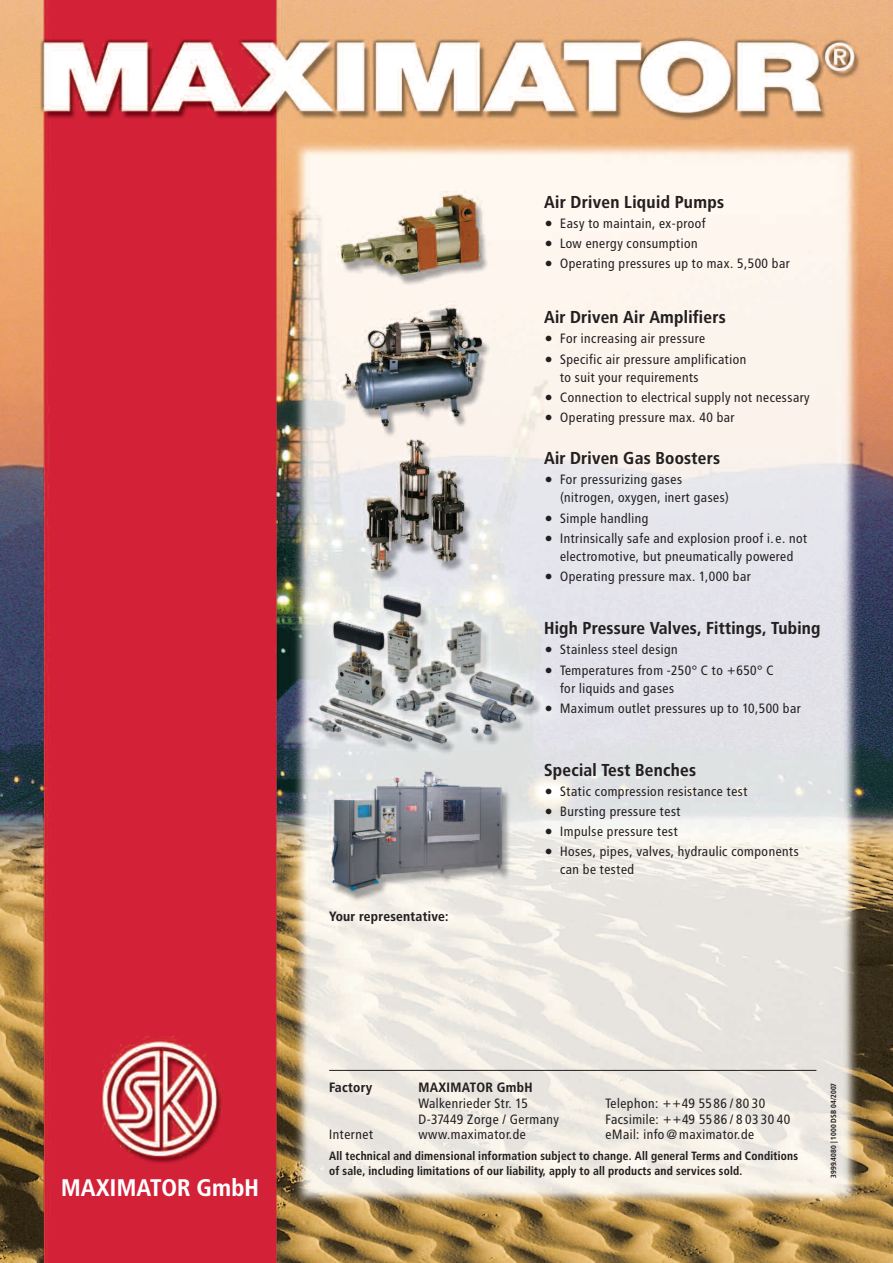
<style>
.page{position:relative;width:893px;height:1263px;background:#fff}
.page>*{position:absolute;margin:0;border:0;box-sizing:border-box;transform-origin:0 0}
.t1{font:700 24px "Transit";letter-spacing:-.015em;color:#fff}
.t2{font:700 17.25px "Transit";letter-spacing:-.005em;color:#231f20}
.t3{font:13.5px/20.1px "Transit";color:#231f20}
.t4{font:700 13.5px "Transit";color:#231f20}
.t5{font:700 12px/15px "Transit";color:#231f20;scale:.95 1}
.t6{font:700 7.5px "Transit";letter-spacing:-.005em;color:#231f20}
</style>
<div class="page">
<img style="left:0;top:0;width:893px;height:1263px">
<hr style="left:329px;top:1070px;width:487px;height:1px;background:#231f20">
<svg style="left:546px;top:220px;width:5px;height:6px"></svg>
<svg style="left:546px;top:240px;width:5px;height:6px"></svg>
<svg style="left:546px;top:261px;width:5px;height:5px"></svg>
<svg style="left:546px;top:336px;width:5px;height:6px"></svg>
<svg style="left:546px;top:356px;width:5px;height:6px"></svg>
<svg style="left:546px;top:394px;width:5px;height:6px"></svg>
<svg style="left:546px;top:414px;width:5px;height:6px"></svg>
<svg style="left:546px;top:647px;width:5px;height:6px"></svg>
<svg style="left:546px;top:667px;width:5px;height:6px"></svg>
<svg style="left:546px;top:705px;width:5px;height:6px"></svg>
<svg style="left:546px;top:788px;width:5px;height:6px"></svg>
<svg style="left:546px;top:809px;width:5px;height:5px"></svg>
<svg style="left:546px;top:829px;width:5px;height:5px"></svg>
<svg style="left:546px;top:849px;width:5px;height:5px"></svg>
<svg style="left:546px;top:477px;width:5px;height:6px"></svg>
<svg style="left:546px;top:515px;width:5px;height:6px"></svg>
<svg style="left:546px;top:535px;width:5px;height:6px"></svg>
<svg style="left:546px;top:573px;width:5px;height:6px"></svg>
<h1 class="t1" style="left:61px;top:1179px;width:200px">MAXIMATOR GmbH</h1>
<p class="t4" style="left:329px;top:911px;width:121px">Your representative:</p>
<p class="t2" style="left:544px;top:196px;width:182px">Air Driven Liquid Pumps</p>
<p class="t3" style="left:560px;top:214px;width:232px">Easy to maintain, ex-proof<br>Low energy consumption<br>Operating pressures up to max. 5,500 bar</p>
<p class="t2" style="left:544px;top:311px;width:183px">Air Driven Air Amplifiers</p>
<p class="t3" style="left:560px;top:330px;width:188px">For increasing air pressure<br>Specific air pressure amplification</p>
<p class="t3" style="left:560px;top:368px;width:252px">to suit your requirements<br>Connection to electrical supply not necessary<br>Operating pressure max. 40 bar</p>
<p class="t2" style="left:544px;top:452px;width:178px">Air Driven Gas Boosters</p>
<p class="t3" style="left:560px;top:472px;width:171px;line-height:18px">For pressurizing gases (nitrogen, oxygen, inert gases)</p>
<p class="t3" style="left:560px;top:509px;width:249px">Simple handling<br>Intrinsically safe and explosion proof i.e. not</p>
<p class="t3" style="left:560px;top:547px;width:235px">electromotive, but pneumatically powered<br>Operating pressure max. 1,000 bar</p>
<p class="t2" style="left:544px;top:622px;width:278px">High Pressure Valves, Fittings, Tubing</p>
<p class="t3" style="left:560px;top:641px;width:216px">Stainless steel design<br>Temperatures from -250° C to +650° C</p>
<p class="t3" style="left:560px;top:679px;width:243px">for liquids and gases<br>Maximum outlet pressures up to 10,500 bar</p>
<p class="t2" style="left:544px;top:764px;width:154px">Special Test Benches</p>
<p class="t3" style="left:560px;top:782px;width:241px">Static compression resistance test<br>Bursting pressure test<br>Impulse pressure test<br>Hoses, pipes, valves, hydraulic components</p>
<p class="t3" style="left:560px;top:861px;width:76px">can be tested</p>
<p class="t4" style="left:329px;top:1082px;width:45px">Factory</p>
<p class="t4" style="left:418px;top:1082px;width:116px">MAXIMATOR GmbH</p>
<p class="t3" style="left:418px;top:1094px;width:111px">Walkenrieder Str. 15</p>
<p class="t3" style="left:606px;top:1094px;width:162px">Telephon: ++49 5586 / 80 30</p>
<p class="t3" style="left:418px;top:1110px;width:143px">D-37449 Zorge / Germany</p>
<p class="t3" style="left:606px;top:1110px;width:187px">Facsimile: ++49 5586 / 8 03 30 40</p>
<p class="t3" style="left:329px;top:1126px;width:46px">Internet</p>
<p class="t3" style="left:418px;top:1126px;width:109px">www.maximator.de</p>
<p class="t3" style="left:606px;top:1126px;width:151px">eMail: info@maximator.de</p>
<p class="t5" style="left:329px;top:1150px;width:495px">All technical and dimensional information subject to change. All general Terms and Conditions of sale, including limitations of our liability, apply to all products and services sold.</p>
<p class="t6" style="left:831px;top:1178px;width:97px;rotate:-90deg">3999.4080 | 1000 DSB 04/2007</p>
</div>
